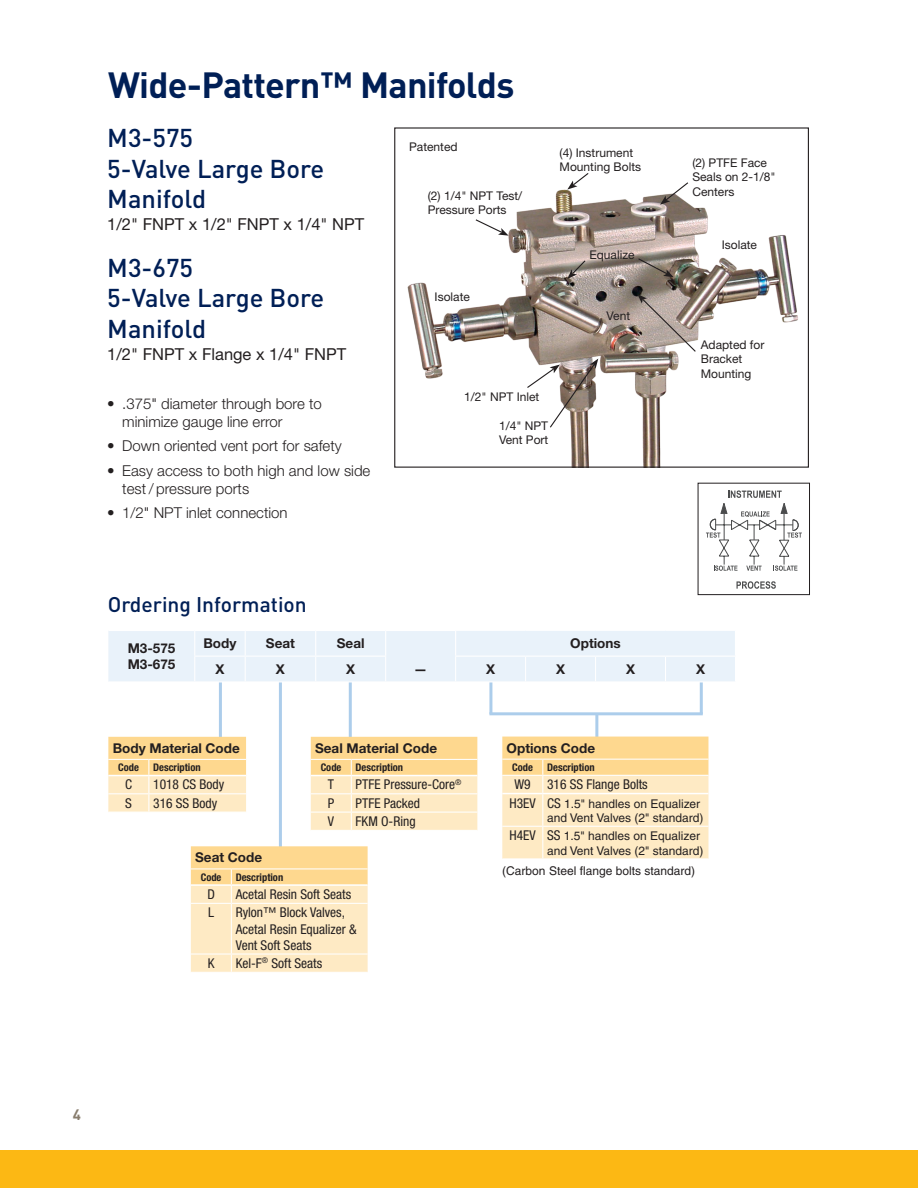
<style>
.page{position:relative;width:918px;height:1188px;background:#fff}
.page>*{position:absolute;margin:0;border:0;box-sizing:border-box;transform-origin:0 0}
.Bulletin_Title_-_Ser{font:700 36px "DINOT";letter-spacing:-.02em;color:#001f56}
.Subhead_17pt_Dinot_M{font:500 25.5px/30.6px "DINOT";color:#001f56}
.Subhead_14pt_Dinot_M{font:500 21px "DINOT";color:#001f56}
.Table_Data_-_Helv11p{font:16.5px "Helvetica Neue LT Std";color:#231f20}
.Bullets_-_10pt{font:300 15px/18px "Helvetica Neue LT Std";color:#231f20}
.t1{font:700 15px "DIN";color:#887d6e}
.Table_Data_-_Helv_9C{font:condensed 13.5px/16.2px "Helvetica Neue LT Std";color:#231f20}
.Table_Head{font:700 13.5px "Helvetica Neue LT Std";color:#231f20}
.Table_Data_-_Helv_9{font:700 13.5px/16.2px "Helvetica Neue LT Std";color:#231f20}
.Captions_-_8_pt{font:12px/14.4px "Helvetica Neue LT Std";color:#231f20}
.Table_Data_-_Helv_9C-2{font:12px/14.4px "Helvetica";color:#231f20}
.Footer_8pt{font:12px "Helvetica";color:#231f20}
.Table_ColHd{font:700 condensed 10.5px "Helvetica Neue LT Std";color:#231f20}
.s1{font-family:"Helvetica Neue LT Std";font-stretch:condensed;font-size:13.5px}
</style>
<div class="page">
<div style="left:0;top:1150px;width:918px;height:38px;background:#fcb814"></div>
<hr style="left:349px;top:680px;width:3px;height:70px;background:#accdeb">
<hr style="left:595px;top:714px;width:3px;height:25px;background:#accdeb">
<hr style="left:489px;top:682px;width:3px;height:32px;background:#accdeb">
<hr style="left:700px;top:682px;width:3px;height:32px;background:#accdeb">
<hr style="left:489px;top:712px;width:214px;height:3px;background:#accdeb">
<hr style="left:279px;top:680px;width:3px;height:170px;background:#accdeb">
<hr style="left:219px;top:680px;width:3px;height:70px;background:#accdeb">
<div style="left:108px;top:631px;width:627px;height:51px;background:#e9f2fa"></div>
<hr style="left:315px;top:656px;width:71px;height:1px;background:#fff">
<svg style="left:108px;top:737px;width:138px;height:75px;background:#fee2ac"></svg>
<hr style="left:108px;top:775px;width:41px;height:1px;background:#fff">
<hr style="left:149px;top:775px;width:97px;height:1px;background:#fff">
<svg style="left:191px;top:846px;width:177px;height:126px;background:#fde5b6"></svg>
<hr style="left:191px;top:884px;width:40px;height:2px;background:#fff">
<hr style="left:231px;top:884px;width:137px;height:2px;background:#fff">
<svg style="left:311px;top:737px;width:166px;height:93px;background:#fee3b1"></svg>
<hr style="left:311px;top:775px;width:40px;height:1px;background:#fff">
<hr style="left:351px;top:775px;width:126px;height:1px;background:#fff">
<img style="left:407px;top:189px;width:391px;height:277px">
<div style="left:394px;top:127px;width:415px;height:341px;border:1px solid #231f20"></div>
<svg style="left:526px;top:359px;width:72px;height:70px"></svg>
<svg style="left:567px;top:173px;width:23px;height:17px"></svg>
<svg style="left:660px;top:182px;width:29px;height:23px"></svg>
<svg style="left:637px;top:294px;width:60px;height:59px;background:#b4a8a1"></svg>
<svg style="left:474px;top:218px;width:35px;height:18px"></svg>
<svg style="left:567px;top:259px;width:20px;height:20px"></svg>
<svg style="left:637px;top:257px;width:37px;height:20px"></svg>
<div style="left:698px;top:483px;width:112px;height:112px;border:1px solid #231f20"></div>
<svg style="left:737px;top:581px;width:39px;height:8px"></svg>
<svg style="left:706px;top:490px;width:96px;height:81px"></svg>
<svg style="left:502px;top:737px;width:206px;height:122px;background:#fee5b6"></svg>
<hr style="left:502px;top:793px;width:41px;height:1px;background:#fff">
<hr style="left:543px;top:793px;width:165px;height:1px;background:#fff">
<p class="Bulletin_Title_-_Ser" style="left:108px;top:61px;width:408px">Wide-Pattern™ Manifolds</p>
<p class="Subhead_17pt_Dinot_M" style="left:107px;top:121px;width:219px">M3-575<br>5-Valve Large Bore<br>Manifold</p>
<p class="Table_Data_-_Helv11p" style="left:107px;top:214px;width:258px">1/2" FNPT x 1/2" FNPT x 1/4" NPT</p>
<p class="Subhead_17pt_Dinot_M" style="left:107px;top:251px;width:219px">M3-675<br>5-Valve Large Bore<br>Manifold</p>
<p class="Table_Data_-_Helv11p" style="left:107px;top:344px;width:240px">1/2" FNPT x Flange x 1/4" FNPT</p>
<p class="Bullets_-_10pt" style="left:122px;top:394px;width:201px;text-indent:-15px">• .375" diameter through bore to minimize gauge line error</p>
<p class="Bullets_-_10pt" style="left:107px;top:437px;width:236px">• Down oriented vent port for safety</p>
<p class="Bullets_-_10pt" style="left:122px;top:461px;width:250px;text-indent:-15px">• Easy access to both high and low side test / pressure ports</p>
<p class="Bullets_-_10pt" style="left:107px;top:504px;width:182px">• 1/2" NPT inlet connection</p>
<p class="Captions_-_8_pt" style="left:409px;top:139px;width:50px">Patented</p>
<p class="Captions_-_8_pt" style="left:428px;top:188px;width:96px">(2) 1/4" NPT Test/<br>Pressure Ports</p>
<p class="Captions_-_8_pt" style="left:435px;top:289px;width:37px">Isolate</p>
<p class="Captions_-_8_pt" style="left:560px;top:145px;width:83px">(4) Instrument<br>Mounting Bolts</p>
<p class="Captions_-_8_pt" style="left:590px;top:247px;width:47px">Equalize</p>
<p class="Captions_-_8_pt" style="left:607px;top:308px;width:25px">Vent</p>
<p class="Captions_-_8_pt" style="left:464px;top:389px;width:77px">1/2" NPT Inlet</p>
<p class="Captions_-_8_pt" style="left:499px;top:418px;width:51px">1/4" NPT<br>Vent Port</p>
<p class="Subhead_14pt_Dinot_M" style="left:108px;top:590px;width:200px">Ordering Information</p>
<p class="Captions_-_8_pt" style="left:692px;top:155px;width:85px">(2) PTFE Face<br>Seals on 2-1/8"<br>Centers</p>
<p class="Captions_-_8_pt" style="left:722px;top:238px;width:37px">Isolate</p>
<p class="Captions_-_8_pt" style="left:701px;top:337px;width:65px">Adapted for<br>Bracket<br>Mounting</p>
<p class="Table_Data_-_Helv_9" style="left:128px;top:640px;width:49px">M3-575<br>M3-675</p>
<p class="Table_Data_-_Helv_9" style="left:203px;top:635px;width:35px">Body</p>
<p class="Table_Data_-_Helv_9" style="left:266px;top:635px;width:31px">Seat</p>
<p class="Table_Data_-_Helv_9" style="left:337px;top:635px;width:29px">Seal</p>
<p class="Table_Data_-_Helv_9" style="left:570px;top:635px;width:52px">Options</p>
<p class="Table_Data_-_Helv_9" style="left:215px;top:661px;width:11px">X</p>
<p class="Table_Data_-_Helv_9" style="left:276px;top:661px;width:11px">X</p>
<p class="Table_Data_-_Helv_9" style="left:346px;top:661px;width:11px">X</p>
<p class="Table_Data_-_Helv_9" style="left:414px;top:661px;width:15px">—</p>
<p class="Table_Data_-_Helv_9" style="left:486px;top:661px;width:11px">X</p>
<p class="Table_Data_-_Helv_9" style="left:556px;top:661px;width:11px">X</p>
<p class="Table_Data_-_Helv_9" style="left:626px;top:661px;width:11px">X</p>
<p class="Table_Data_-_Helv_9" style="left:696px;top:661px;width:11px">X</p>
<p class="Table_Head" style="left:113px;top:740px;width:129px">Body Material Code</p>
<p class="Table_ColHd" style="left:118px;top:761px;width:22px">Code</p>
<p class="Table_ColHd" style="left:153px;top:761px;width:49px">Description</p>
<p class="Table_Data_-_Helv_9C" style="left:125px;top:777px;width:9px">C</p>
<p class="Table_Data_-_Helv_9C" style="left:153px;top:777px;width:73px">1018 CS Body</p>
<p class="Table_Data_-_Helv_9C" style="left:125px;top:795px;width:8px">S</p>
<p class="Table_Data_-_Helv_9C" style="left:153px;top:795px;width:66px">316 SS Body</p>
<p class="Table_Head" style="left:315px;top:740px;width:123px">Seal Material Code</p>
<p class="Table_ColHd" style="left:321px;top:761px;width:22px">Code</p>
<p class="Table_ColHd" style="left:356px;top:761px;width:49px">Description</p>
<p class="Table_Data_-_Helv_9C" style="left:328px;top:777px;width:8px">T</p>
<p class="Table_Data_-_Helv_9C" style="left:356px;top:777px;width:107px">PTFE Pressure-Core<sup>®</sup></p>
<p class="Table_Data_-_Helv_9C" style="left:328px;top:795px;width:8px">P</p>
<p class="Table_Data_-_Helv_9C" style="left:356px;top:795px;width:66px">PTFE Packed</p>
<p class="Table_Data_-_Helv_9C" style="left:328px;top:813px;width:8px">V</p>
<p class="Table_Data_-_Helv_9C" style="left:356px;top:813px;width:62px">FKM O-Ring</p>
<p class="Table_Head" style="left:195px;top:849px;width:69px">Seat Code</p>
<p class="Table_ColHd" style="left:201px;top:871px;width:22px">Code</p>
<p class="Table_ColHd" style="left:236px;top:871px;width:49px">Description</p>
<p class="Table_Data_-_Helv_9C" style="left:207px;top:886px;width:9px">D</p>
<p class="Table_Data_-_Helv_9C" style="left:236px;top:886px;width:117px">Acetal Resin Soft Seats</p>
<p class="Table_Data_-_Helv_9C" style="left:208px;top:904px;width:7px">L</p>
<p class="Table_Data_-_Helv_9C" style="left:236px;top:904px;width:122px">Rylon™ Block Valves,<br>Acetal Resin Equalizer &amp;<br>Vent Soft Seats</p>
<p class="Table_Data_-_Helv_9C" style="left:208px;top:955px;width:8px">K</p>
<p class="Table_Data_-_Helv_9C" style="left:236px;top:955px;width:88px">Kel-F<sup>®</sup> Soft Seats</p>
<p class="Table_Head" style="left:507px;top:740px;width:90px">Options Code</p>
<p class="Table_ColHd" style="left:512px;top:761px;width:22px">Code</p>
<p class="Table_ColHd" style="left:547px;top:761px;width:49px">Description</p>
<p class="Table_Data_-_Helv_9C" style="left:514px;top:776px;width:18px">W9</p>
<p class="Table_Data_-_Helv_9C" style="left:547px;top:776px;width:102px">316 SS Flange Bolts</p>
<p class="Table_Data_-_Helv_9C" style="left:509px;top:795px;width:28px">H3EV</p>
<p class="Table_Data_-_Helv_9C-2" style="left:547px;top:796px;width:158px"><span class="s1">CS</span> 1.5" handles on Equalizer and Vent Valves (2" standard)</p>
<p class="Table_Data_-_Helv_9C" style="left:509px;top:827px;width:28px">H4EV</p>
<p class="Table_Data_-_Helv_9C-2" style="left:547px;top:829px;width:158px"><span class="s1">SS</span> 1.5" handles on Equalizer and Vent Valves (2" standard)</p>
<p class="Footer_8pt" style="left:502px;top:864px;width:194px">(Carbon Steel flange bolts standard)</p>
<p class="t1" style="left:73px;top:1104px;width:10px">4</p>
</div>
